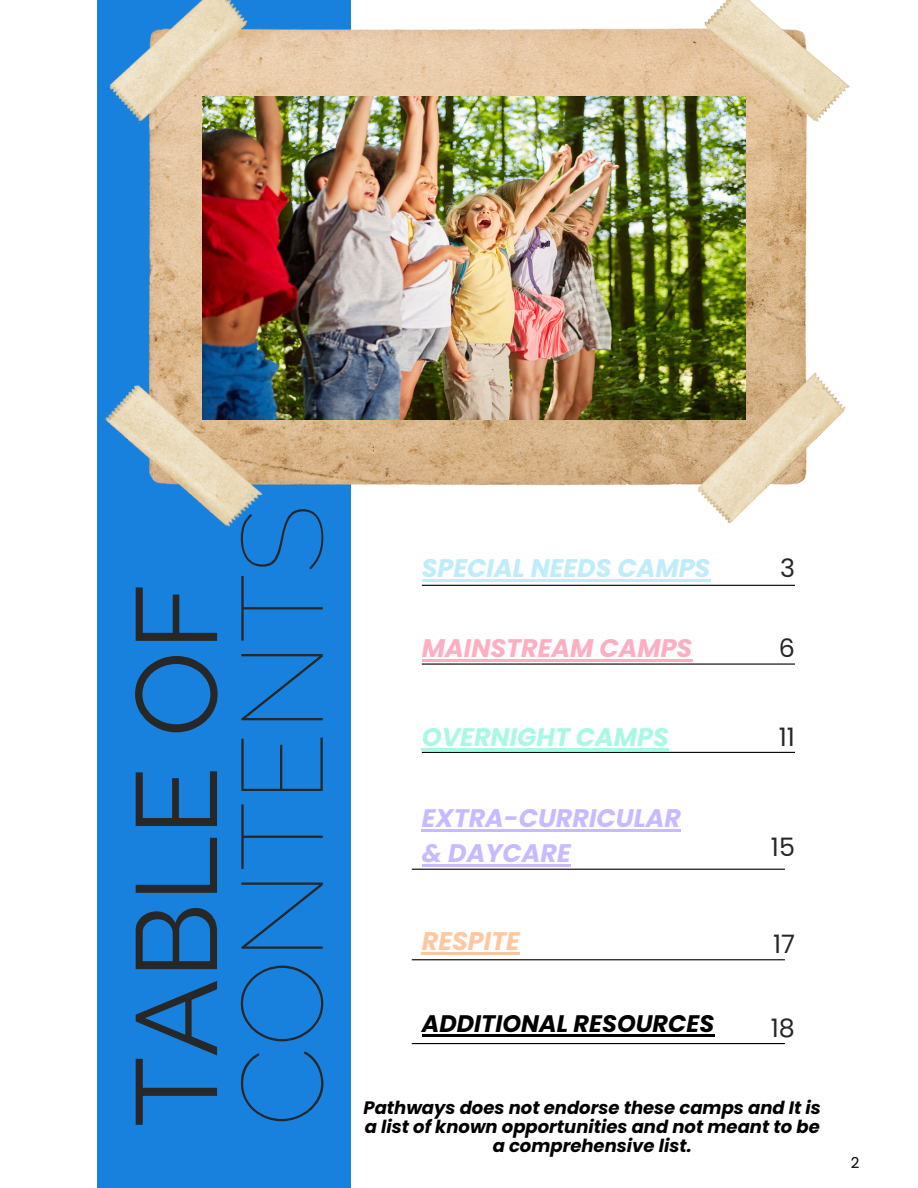
<style>
.page{position:relative;width:918px;height:1188px;background:#fff}
.page>*{position:absolute;margin:0;border:0;box-sizing:border-box;transform-origin:0 0}
.t1{font:100 114.6px "Raleway";color:#272727}
.t2{font:114.6px "Raleway";color:#272727}
.t3{font:italic 700 25.35px/34.8px "Poppins";color:#c9baff}
.t4{font:italic 700 25.35px "Poppins";color:#bdecfa}
.t5{font:italic 700 25.35px "Poppins";color:#ffaec1}
.t6{font:italic 700 25.35px "Poppins";color:#a9f8e6}
.t7{font:25.35px "Poppins";color:#272727}
.t8{font:italic 700 25.35px "Poppins";color:#ffc79f}
.t9{font:italic 700 23.85px "Poppins";color:#000}
.t10{font:italic 700 18px/19.2px "Poppins";color:#000;text-align:center}
.t11{font:15px "Poppins";color:#000}
</style>
<div class="page">
<div style="left:97px;top:0;width:254px;height:1188px;background:#1881dd"></div>
<img style="left:103px;top:0;width:747px;height:527px">
<img style="left:202px;top:96px;width:544px;height:324px">
<hr style="left:422px;top:585px;width:373px;height:1px;background:#000">
<hr style="left:422px;top:580px;width:288px;height:2px;background:#bdecfa">
<hr style="left:422px;top:664px;width:373px;height:1px;background:#000">
<hr style="left:422px;top:659px;width:270px;height:2px;background:#ffaec1">
<hr style="left:422px;top:748px;width:247px;height:2px;background:#a9f8e6">
<hr style="left:422px;top:752px;width:373px;height:1px;background:#000">
<hr style="left:422px;top:830px;width:259px;height:2px;background:#c9baff">
<hr style="left:422px;top:864px;width:149px;height:3px;background:#c9baff">
<hr style="left:412px;top:869px;width:373px;height:1px;background:#000">
<hr style="left:412px;top:959px;width:373px;height:1px;background:#000">
<hr style="left:422px;top:953px;width:98px;height:2px;background:#ffc79f">
<hr style="left:412px;top:1043px;width:373px;height:1px;background:#000">
<hr style="left:422px;top:1034px;width:292px;height:3px;background:#000">
<p class="t2" style="left:109px;top:1127px;width:545px;rotate:-90deg">TABLE OF</p>
<h2 class="t1" style="left:215px;top:1127px;width:623px;rotate:-90deg">CONTENTS</h2>
<h1 class="t4" style="left:422px;top:551px;width:290px">SPECIAL NEEDS CAMPS</h1>
<h1 class="t7" style="left:780px;top:551px;width:16px">3</h1>
<h2 class="t5" style="left:422px;top:630px;width:272px">MAINSTREAM CAMPS</h2>
<p class="t7" style="left:779px;top:630px;width:18px">6</p>
<h2 class="t6" style="left:422px;top:719px;width:249px">OVERNIGHT CAMPS</h2>
<p class="t7" style="left:779px;top:719px;width:18px">11</p>
<h2 class="t3" style="left:422px;top:801px;width:261px">EXTRA-CURRICULAR &amp; DAYCARE</h2>
<p class="t7" style="left:771px;top:830px;width:26px">15</p>
<h2 class="t8" style="left:422px;top:924px;width:100px">RESPITE</h2>
<p class="t7" style="left:773px;top:926px;width:23px">17</p>
<p class="t9" style="left:422px;top:1007px;width:294px">ADDITIONAL RESOURCES</p>
<p class="t7" style="left:771px;top:1010px;width:26px">18</p>
<p class="t10" style="left:363px;top:1098px;width:459px">Pathways does not endorse these camps and It is a list of known opportunities and not meant to be a comprehensive list.</p>
<h2 class="t11" style="left:851px;top:1152px;width:10px">2</h2>
</div>
